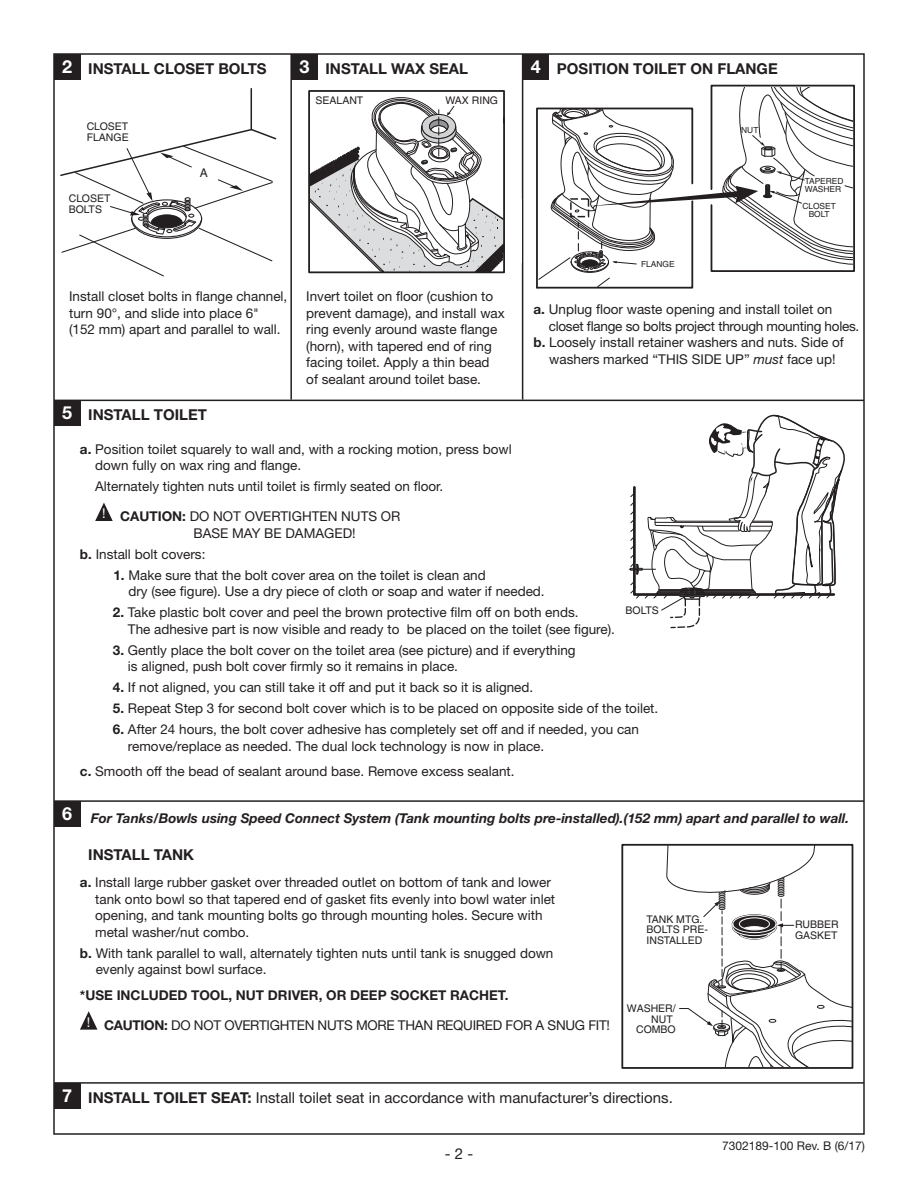
<style>
.page{position:relative;width:918px;height:1188px;background:#fff}
.page>*{position:absolute;margin:0;border:0;box-sizing:border-box;transform-origin:0 0}
.t1{font:700 18px "Helvetica Neue LT Std";color:#fff}
._10pt_Heads_-_Bold{font:15px "Helvetica Neue LT Std";color:#231f20}
._10pt_Heads_-_Bold-2{font:700 15px "Helvetica Neue LT Std";color:#231f20}
._9pt_text{font:13.5px/16.5px "Helvetica Neue LT Std";color:#231f20}
._9pt_text-2{font:13.5px/16.5px "Helvetica Neue LT Std";letter-spacing:-.02em;color:#231f20}
._9pt_text-3{font:italic 700 13.5px "Helvetica Neue LT Std";color:#231f20}
._9pt_text-4{font:700 13.5px "Helvetica Neue LT Std";color:#231f20}
.t2{font:13.5px "Helvetica Neue LT Std";color:#fff}
.t3{font:12px "Helvetica Neue LT Std";color:#231f20}
.t4{font:12px "Helvetica LT Std";color:#231f20}
.t5{font:10.5px/10.5px "Helvetica LT Std";color:#231f20}
.t6{font:8.4px/8.4px "Helvetica LT Std";color:#231f20}
.s1{font-weight:700}
.s2{font-style:italic}
</style>
<div class="page">
<div style="left:54px;top:400px;width:26px;height:26px;background:#231f20"></div>
<div style="left:54px;top:1083px;width:26px;height:26px;background:#231f20"></div>
<div style="left:54px;top:801px;width:26px;height:26px;background:#231f20"></div>
<svg style="left:95px;top:503px;width:18px;height:18px"></svg>
<svg style="left:80px;top:1011px;width:17px;height:19px"></svg>
<hr style="left:54px;top:400px;width:810px;height:1px;background:#231f20">
<hr style="left:54px;top:1082px;width:810px;height:2px;background:#231f20">
<hr style="left:54px;top:800px;width:810px;height:2px;background:#231f20">
<div style="left:54px;top:54px;width:26px;height:26px;background:#231f20"></div>
<div style="left:291px;top:54px;width:26px;height:26px;background:#231f20"></div>
<div style="left:523px;top:54px;width:26px;height:26px;background:#231f20"></div>
<svg style="left:60px;top:88px;width:217px;height:189px"></svg>
<hr style="left:290px;top:54px;width:2px;height:346px;background:#231f20">
<hr style="left:522px;top:54px;width:1px;height:346px;background:#231f20">
<svg style="left:308px;top:90px;width:197px;height:184px"></svg>
<svg style="left:536px;top:84px;width:319px;height:205px"></svg>
<svg style="left:629px;top:414px;width:216px;height:215px"></svg>
<div style="left:621px;top:844px;width:232px;height:225px;border:2px solid #231f20"></div>
<svg style="left:666px;top:846px;width:185px;height:220px"></svg>
<p class="t1" style="left:62px;top:55px;width:12px">2</p>
<p class="_10pt_Heads_-_Bold-2" style="left:88px;top:59px;width:180px">INSTALL CLOSET BOLTS</p>
<p class="t1" style="left:299px;top:55px;width:12px">3</p>
<p class="_10pt_Heads_-_Bold-2" style="left:326px;top:59px;width:144px">INSTALL WAX SEAL</p>
<p class="t1" style="left:531px;top:55px;width:12px">4</p>
<p class="_10pt_Heads_-_Bold-2" style="left:557px;top:59px;width:222px">POSITION TOILET ON FLANGE</p>
<p class="t5" style="left:87px;top:122px;width:44px">CLOSET<br>FLANGE</p>
<p class="t5" style="left:69px;top:193px;width:43px">CLOSET<br>BOLTS</p>
<p class="t4" style="left:200px;top:166px;width:10px">A</p>
<p class="t5" style="left:316px;top:95px;width:49px">SEALANT</p>
<p class="t5" style="left:446px;top:95px;width:54px">WAX RING</p>
<p class="_9pt_text" style="left:69px;top:288px;width:220px">Install closet bolts in flange channel, turn 90°, and slide into place 6" (152 mm) apart and parallel to wall.</p>
<p class="t1" style="left:62px;top:402px;width:12px">5</p>
<p class="_10pt_Heads_-_Bold-2" style="left:88px;top:405px;width:120px">INSTALL TOILET</p>
<p class="_9pt_text" style="left:306px;top:288px;width:200px">Invert toilet on floor (cushion to prevent damage), and install wax ring evenly around waste flange (horn), with tapered end of ring facing toilet. Apply a thin bead<br>of sealant around toilet base.</p>
<p class="t6" style="left:641px;top:260px;width:35px">FLANGE</p>
<p class="t6" style="left:741px;top:125px;width:19px">NUT</p>
<p class="t6" style="left:805px;top:177px;width:40px">TAPERED<br>WASHER</p>
<p class="t6" style="left:803px;top:202px;width:35px;text-align:center">CLOSET<br>BOLT</p>
<p class="_9pt_text-2" style="left:549px;top:301px;width:312px;text-indent:-15px"><span class="s1">a.</span> Unplug floor waste opening and install toilet on closet flange so bolts project through mounting holes.</p>
<p class="_9pt_text" style="left:534px;top:334px;width:312px;text-align:center"><span class="s1">b.</span> Loosely install retainer washers and nuts. Side of washers marked “THIS SIDE UP” <span class="s2">must</span> face up!</p>
<p class="_9pt_text" style="left:95px;top:440px;width:418px;text-indent:-15px"><span class="s1">a.</span> Position toilet squarely to wall and, with a rocking motion, press bowl down fully on wax ring and flange.</p>
<p class="_9pt_text" style="left:95px;top:478px;width:350px">Alternately tighten nuts until toilet is firmly seated on floor.</p>
<p class="t2" style="left:102px;top:505px;width:5px">!</p>
<p class="_9pt_text" style="left:193px;top:508px;width:209px;text-indent:-73px"><span class="s1">CAUTION:</span> DO NOT OVERTIGHTEN NUTS OR<br>BASE MAY BE DAMAGED!</p>
<p class="_9pt_text" style="left:80px;top:545px;width:127px"><span class="s1">b.</span> Install bolt covers:</p>
<p class="_9pt_text" style="left:128px;top:566px;width:418px;text-indent:-15px"><span class="s1">1.</span> Make sure that the bolt cover area on the toilet is clean and<br>dry (see figure). Use a dry piece of cloth or soap and water if needed.</p>
<p class="_9pt_text" style="left:128px;top:604px;width:489px;text-indent:-15px"><span class="s1">2.</span> Take plastic bolt cover and peel the brown protective film off on both ends.<br>The adhesive part is now visible and ready to be placed on the toilet (see figure).</p>
<p class="_9pt_text" style="left:128px;top:641px;width:449px;text-indent:-15px"><span class="s1">3.</span> Gently place the bolt cover on the toilet area (see picture) and if everything is aligned, push bolt cover firmly so it remains in place.</p>
<p class="_9pt_text" style="left:113px;top:679px;width:422px"><span class="s1">4.</span> If not aligned, you can still take it off and put it back so it is aligned.</p>
<p class="_9pt_text" style="left:113px;top:700px;width:547px"><span class="s1">5.</span> Repeat Step 3 for second bolt cover which is to be placed on opposite side of the toilet.</p>
<p class="_9pt_text" style="left:128px;top:721px;width:513px;text-indent:-15px"><span class="s1">6.</span> After 24 hours, the bolt cover adhesive has completely set off and if needed, you can remove/replace as needed. The dual lock technology is now in place.</p>
<p class="_9pt_text" style="left:80px;top:763px;width:436px"><span class="s1">c.</span> Smooth off the bead of sealant around base. Remove excess sealant.</p>
<p class="t5" style="left:626px;top:605px;width:35px">BOLTS</p>
<p class="t1" style="left:62px;top:802px;width:12px">6</p>
<p class="_9pt_text-3" style="left:91px;top:810px;width:760px">For Tanks/Bowls using Speed Connect System (Tank mounting bolts pre-installed).(152 mm) apart and parallel to wall.</p>
<p class="_10pt_Heads_-_Bold-2" style="left:88px;top:846px;width:107px">INSTALL TANK</p>
<p class="_9pt_text" style="left:95px;top:874px;width:462px;text-indent:-15px"><span class="s1">a.</span> Install large rubber gasket over threaded outlet on bottom of tank and lower tank onto bowl so that tapered end of gasket fits evenly into bowl water inlet opening, and tank mounting bolts go through mounting holes. Secure with metal washer/nut combo.</p>
<p class="_9pt_text" style="left:96px;top:944px;width:459px;text-indent:-16px"><span class="s1">b.</span> With tank parallel to wall, alternately tighten nuts until tank is snugged down evenly against bowl surface.</p>
<p class="_9pt_text-4" style="left:80px;top:986px;width:430px">*USE INCLUDED TOOL, NUT DRIVER, OR DEEP SOCKET RACHET.</p>
<p class="t2" style="left:87px;top:1014px;width:5px">!</p>
<p class="_9pt_text-2" style="left:104px;top:1016px;width:507px"><span class="s1">CAUTION:</span> DO NOT OVERTIGHTEN NUTS MORE THAN REQUIRED FOR A SNUG FIT!</p>
<p class="t5" style="left:647px;top:914px;width:63px">TANK MTG.<br>BOLTS PRE-<br>INSTALLED</p>
<p class="t5" style="left:627px;top:1003px;width:51px;text-align:right">WASHER/<br>NUT<br>COMBO</p>
<p class="t5" style="left:795px;top:919px;width:45px">RUBBER<br>GASKET</p>
<p class="t1" style="left:62px;top:1084px;width:12px">7</p>
<p class="_10pt_Heads_-_Bold" style="left:88px;top:1088px;width:586px"><span class="s1">INSTALL TOILET SEAT:</span> Install toilet seat in accordance with manufacturer’s directions.</p>
<p class="_10pt_Heads_-_Bold" style="left:445px;top:1145px;width:30px">- 2 -</p>
<p class="t3" style="left:722px;top:1139px;width:144px">7302189-100 Rev. B (6/17)</p>
</div>
